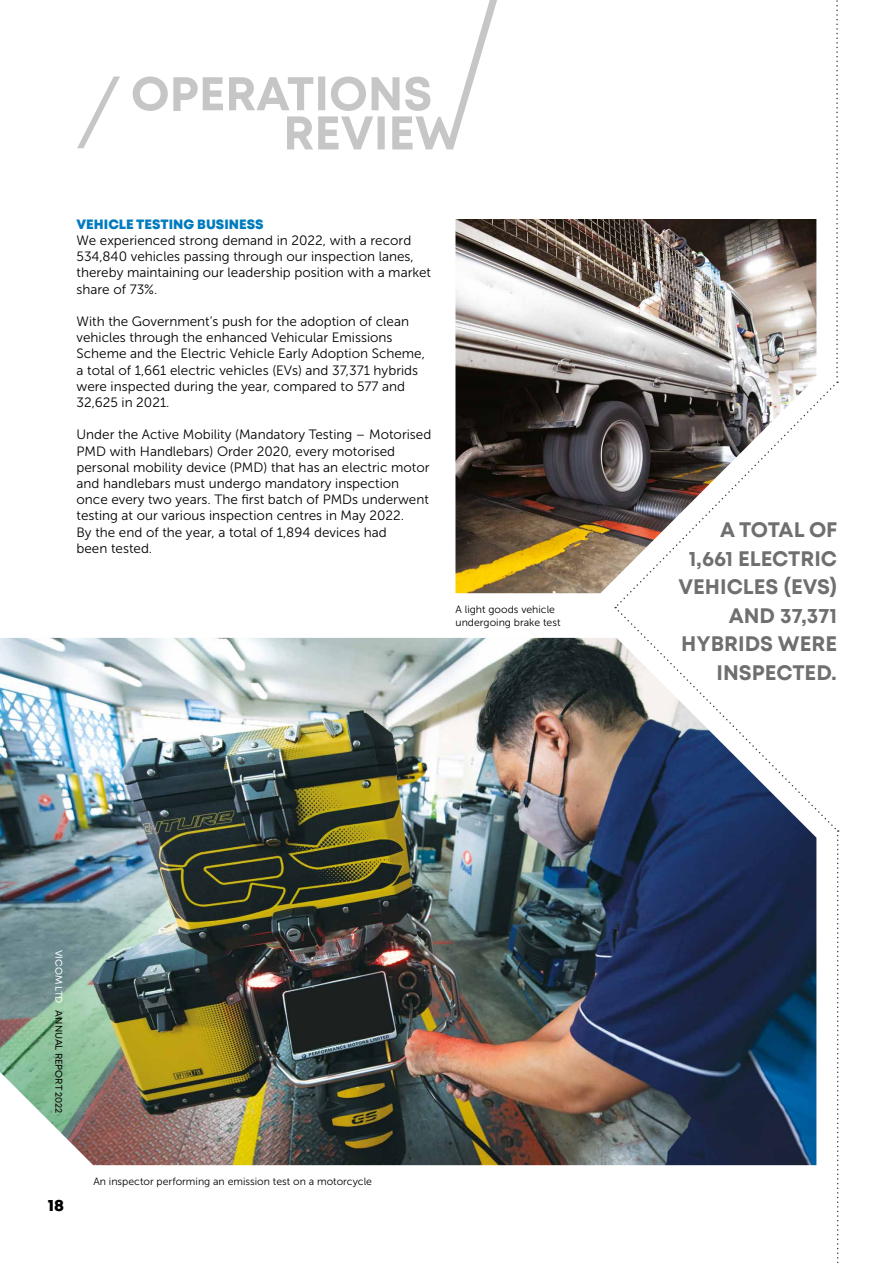
<style>
.page{position:relative;width:893px;height:1263px;background:#fff}
.page>*{position:absolute;margin:0;border:0;box-sizing:border-box;transform-origin:0 0}
.t1{font:700 21px/28.5px "Mont";color:#706f6f;text-align:right}
.t2{font:800 16.5px "Mont";color:#000}
.t3{font:13.5px/16.2px "Museo Sans 300";color:#000}
.t4{font:800 13.5px "Mont";color:#007bbe}
.t5{font:10.5px/12.6px "Museo Sans 300";color:#000}
.t6{font:9.75px "Mont";color:#000}
.t7{font:9.75px "Mont";color:#fff}
</style>
<div class="page">
<svg style="left:77px;top:77px;width:43px;height:71px"></svg>
<img style="left:455px;top:219px;width:361px;height:374px">
<svg style="left:615px;top:383px;width:220px;height:225px"></svg>
<svg style="left:836px;top:0;width:2px;height:383px"></svg>
<svg style="left:837px;top:830px;width:2px;height:433px"></svg>
<img style="left:0;top:638px;width:816px;height:527px">
<svg style="left:133px;top:0;width:364px;height:149px"></svg>
<p class="t4" style="left:77px;top:215px;width:189px">VEHICLE TESTING BUSINESS</p>
<p class="t3" style="left:77px;top:232px;width:356px">We experienced strong demand in 2022, with a record 534,840 vehicles passing through our inspection lanes, thereby maintaining our leadership position with a market share of 73%.</p>
<p class="t3" style="left:77px;top:313px;width:350px">With the Government’s push for the adoption of clean vehicles through the enhanced Vehicular Emissions Scheme and the Electric Vehicle Early Adoption Scheme, a total of 1,661 electric vehicles (EVs) and 37,371 hybrids were inspected during the year, compared to 577 and 32,625 in 2021.</p>
<p class="t3" style="left:77px;top:427px;width:356px">Under the Active Mobility (Mandatory Testing – Motorised PMD with Handlebars) Order 2020, every motorised personal mobility device (PMD) that has an electric motor and handlebars must undergo mandatory inspection once every two years. The first batch of PMDs underwent testing at our various inspection centres in May 2022.<br>By the end of the year, a total of 1,894 devices had<br>been tested.</p>
<p class="t5" style="left:455px;top:604px;width:107px">A light goods vehicle undergoing brake test</p>
<p class="t7" style="left:65px;top:949px;width:55px;rotate:90deg">VICOM LTD</p>
<p class="t6" style="left:65px;top:1010px;width:105px;rotate:90deg">ANNUAL REPORT 2022</p>
<p class="t2" style="left:48px;top:1194px;width:18px">18</p>
<p class="t5" style="left:93px;top:1175px;width:280px">An inspector performing an emission test on a motorcycle</p>
<h1 class="t1" style="left:678px;top:516px;width:161px">A TOTAL OF<br>1,661 ELECTRIC<br>VEHICLES (EVS)<br>AND 37,371<br>HYBRIDS WERE<br>INSPECTED.</h1>
</div>
